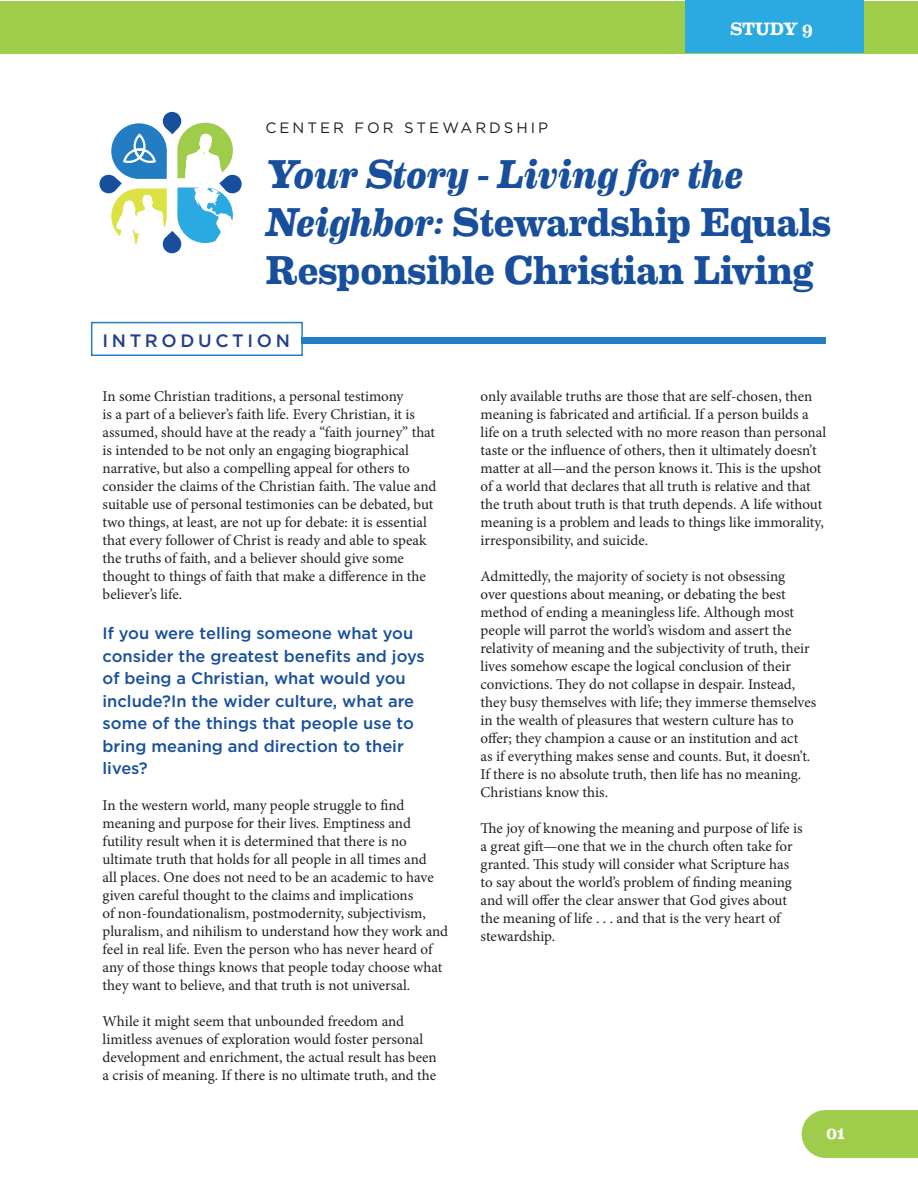
<style>
.page{position:relative;width:918px;height:1188px;background:#fff}
.page>*{position:absolute;margin:0;border:0;box-sizing:border-box;transform-origin:0 0}
.t1{font:700 40.5px/48px "Eames Century Modern";letter-spacing:-.005em;color:#184f9d}
.t2{font:500 18px "Gotham HTF";letter-spacing:.2em;color:#253f8e}
.t3{font:700 18px "Eames Century Modern";letter-spacing:-.01em;color:#fff}
.t4{font:500 16.5px/22.5px "Gotham HTF";color:#184f9d}
.t5{font:15px/18px "Minion Pro";color:#231f20}
.t6{font:15px "Gotham HTF";letter-spacing:.2em;color:#231f20}
.s1{font-style:italic}
</style>
<div class="page">
<div style="left:1px;top:1px;width:917px;height:52px;background:#9fcd4b"></div>
<div style="left:686px;top:0;width:178px;height:53px;background:#2baae1"></div>
<div style="left:301px;top:337px;width:524px;height:7px;background:#227dc2"></div>
<div style="left:826px;top:1110px;width:92px;height:48px;background:#9fcd4b"></div>
<div style="left:91px;top:322px;width:212px;height:34px;border:2px solid #227dc2"></div>
<svg style="left:99px;top:112px;width:143px;height:142px"></svg>
<p class="t6" style="left:265px;top:119px;width:284px">CENTER FOR STEWARDSHIP</p>
<p class="t3" style="left:730px;top:15px;width:84px">STUDY 9</p>
<p class="t1" style="left:265px;top:147px;width:567px"><span class="s1">Your Story - Living for the<br>Neighbor:</span> Stewardship Equals<br>Responsible Christian Living</p>
<p class="t2" style="left:103px;top:330px;width:189px">INTRODUCTION</p>
<p class="t5" style="left:103px;top:387px;width:335px">In some Christian traditions, a personal testimony<br>is a part of a believer’s faith life. Every Christian, it is assumed, should have at the ready a “faith journey” that is intended to be not only an engaging biographical narrative, but also a compelling appeal for others to consider the claims of the Christian faith. The value and suitable use of personal testimonies can be debated, but two things, at least, are not up for debate: it is essential that every follower of Christ is ready and able to speak the truths of faith, and a believer should give some thought to things of faith that make a difference in the believer’s life.</p>
<p class="t4" style="left:103px;top:622px;width:324px">If you were telling someone what you consider the greatest benefits and joys of being a Christian, what would you include?In the wider culture, what are some of the things that people use to bring meaning and direction to their lives?</p>
<p class="t5" style="left:103px;top:796px;width:347px">In the western world, many people struggle to find meaning and purpose for their lives. Emptiness and futility result when it is determined that there is no ultimate truth that holds for all people in all times and<br>all places. One does not need to be an academic to have given careful thought to the claims and implications<br>of non-foundationalism, postmodernity, subjectivism, pluralism, and nihilism to understand how they work and feel in real life. Even the person who has never heard of any of those things knows that people today choose what they want to believe, and that truth is not universal.</p>
<p class="t5" style="left:103px;top:1012px;width:336px">While it might seem that unbounded freedom and limitless avenues of exploration would foster personal development and enrichment, the actual result has been a crisis of meaning. If there is no ultimate truth, and the</p>
<p class="t5" style="left:481px;top:387px;width:347px">only available truths are those that are self-chosen, then meaning is fabricated and artificial. If a person builds a life on a truth selected with no more reason than personal taste or the influence of others, then it ultimately doesn’t matter at all—and the person knows it. This is the upshot of a world that declares that all truth is relative and that the truth about truth is that truth depends. A life without meaning is a problem and leads to things like immorality, irresponsibility, and suicide.</p>
<p class="t5" style="left:481px;top:567px;width:337px">Admittedly, the majority of society is not obsessing<br>over questions about meaning, or debating the best method of ending a meaningless life. Although most people will parrot the world’s wisdom and assert the relativity of meaning and the subjectivity of truth, their lives somehow escape the logical conclusion of their convictions. They do not collapse in despair. Instead, they busy themselves with life; they immerse themselves in the wealth of pleasures that western culture has to offer; they champion a cause or an institution and act<br>as if everything makes sense and counts. But, it doesn’t.<br>If there is no absolute truth, then life has no meaning.<br>Christians know this.</p>
<p class="t5" style="left:481px;top:819px;width:323px">The joy of knowing the meaning and purpose of life is a great gift—one that we in the church often take for granted. This study will consider what Scripture has to say about the world’s problem of finding meaning and will offer the clear answer that God gives about the meaning of life . . . and that is the very heart of stewardship.</p>
<p class="t3" style="left:826px;top:1119px;width:21px">01</p>
</div>
